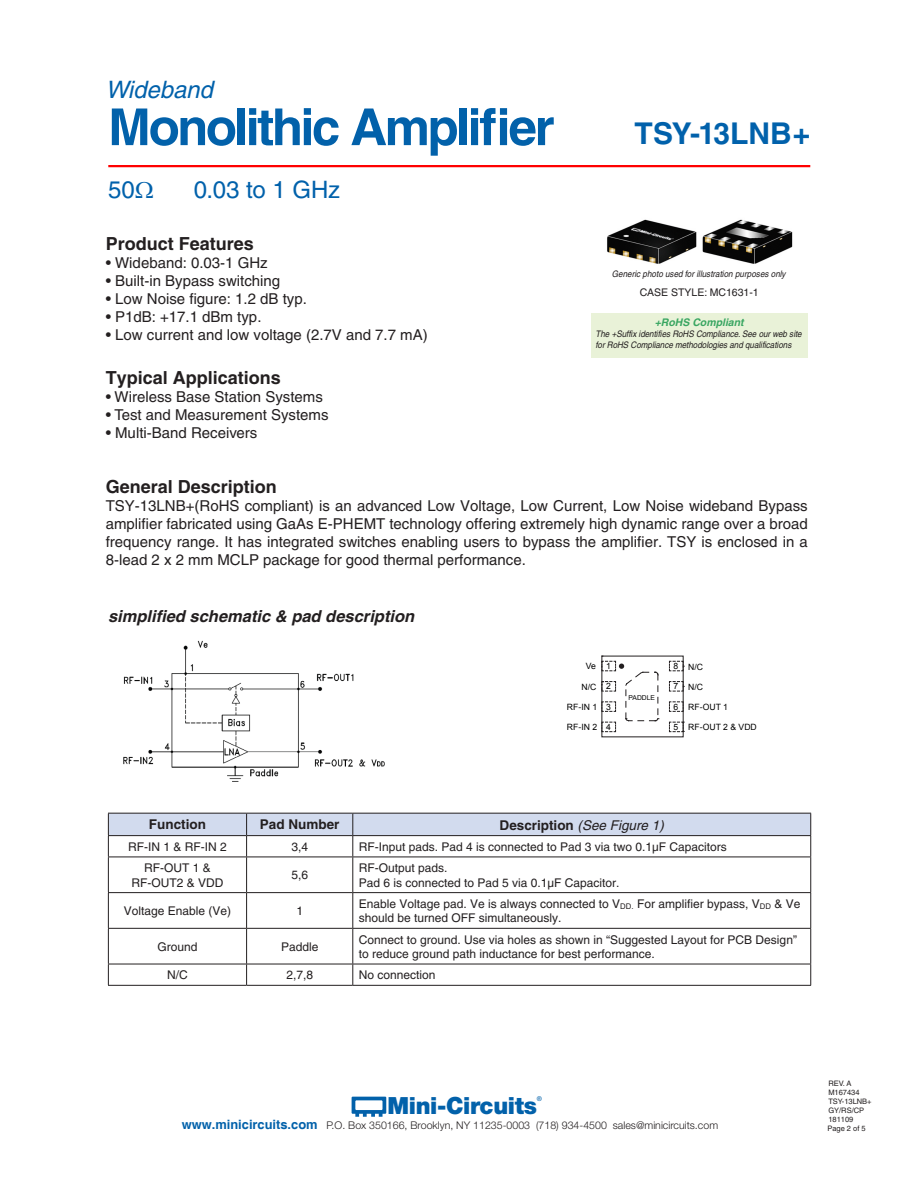
<style>
.page{position:relative;width:918px;height:1188px;background:#fff}
.page>*{position:absolute;margin:0;border:0;box-sizing:border-box;transform-origin:0 0}
.t1{font:700 51px "Helvetica";letter-spacing:-.05em;color:#0261aa}
.MODEL_NUMBER{font:700 30px "Helvetica";letter-spacing:-.005em;color:#0161ab}
.section_head{font:24px "Helvetica";letter-spacing:-.005em;color:#0161ab}
.MODEL_TYPE{font:italic 24px "Helvetica";letter-spacing:-.005em;color:#0161ab}
.t2{font:900 23.7px "Helvetica Neue";letter-spacing:-.015em;color:#0261aa}
.BODY_HEADLINE{font:700 18px "Helvetica";color:#231f20}
.SCHEMATIC___PIN{font:italic 700 16.5px "Helvetica";color:#231f20}
.FEAT___APPL{font:15px/18px "Helvetica";color:#231f20;text-align:justify}
.t3{font:italic 13.5px "Helvetica";color:#231f20}
.t4{font:700 13.5px "Helvetica";color:#231f20}
.t5{font:12px/14.4px "Helvetica";color:#231f20}
.t6{font:300 10.65px "Helvetica Neue";color:#231f20}
.t7{font:10.5px "Helvetica";color:#231f20}
.t8{font:italic 700 10.5px "Helvetica";color:rgb(13 147 68/.8)}
.t9{font:italic 9px/10.8px "Helvetica";letter-spacing:-.005em;color:#231f20;scale:.9 1}
.t10{font:8.7px "Arial";color:#000}
.t11{font:7.5px "Helvetica";color:#231f20}
.t12{font:6.75px "Arial";color:#000}
.t13{font:500 6.6px "Helvetica Neue";color:#0261aa}
.s1{font-weight:700;font-style:normal}
.s2{font-family:"Helvetica";font-weight:700;font-size:12.9px;color:#0261aa}
</style>
<div class="page">
<svg style="left:352px;top:1097px;width:34px;height:20px"></svg>
<hr style="left:108px;top:165px;width:702px;height:2px;background:#f00">
<svg style="left:108px;top:813px;width:703px;height:44px"></svg>
<hr style="left:108px;top:857px;width:139px;height:1px;background:#231f20">
<hr style="left:108px;top:857px;width:1px;height:35px;background:#231f20">
<hr style="left:247px;top:857px;width:106px;height:1px;background:#231f20">
<hr style="left:246px;top:857px;width:1px;height:35px;background:#231f20">
<hr style="left:353px;top:857px;width:458px;height:1px;background:#231f20">
<hr style="left:352px;top:857px;width:1px;height:35px;background:#231f20">
<hr style="left:810px;top:857px;width:1px;height:35px;background:#231f20">
<hr style="left:108px;top:892px;width:139px;height:1px;background:#231f20">
<hr style="left:108px;top:893px;width:1px;height:35px;background:#231f20">
<hr style="left:247px;top:892px;width:106px;height:1px;background:#231f20">
<hr style="left:246px;top:893px;width:1px;height:35px;background:#231f20">
<hr style="left:353px;top:892px;width:458px;height:1px;background:#231f20">
<hr style="left:352px;top:893px;width:1px;height:35px;background:#231f20">
<hr style="left:810px;top:893px;width:1px;height:35px;background:#231f20">
<hr style="left:108px;top:928px;width:139px;height:1px;background:#231f20">
<hr style="left:108px;top:929px;width:1px;height:35px;background:#231f20">
<hr style="left:247px;top:928px;width:106px;height:1px;background:#231f20">
<hr style="left:246px;top:929px;width:1px;height:35px;background:#231f20">
<hr style="left:353px;top:928px;width:458px;height:1px;background:#231f20">
<hr style="left:352px;top:929px;width:1px;height:35px;background:#231f20">
<hr style="left:810px;top:929px;width:1px;height:35px;background:#231f20">
<hr style="left:108px;top:964px;width:139px;height:1px;background:#231f20">
<svg style="left:108px;top:964px;width:1px;height:21px"></svg>
<hr style="left:247px;top:964px;width:106px;height:1px;background:#231f20">
<svg style="left:246px;top:964px;width:1px;height:21px"></svg>
<hr style="left:353px;top:964px;width:458px;height:1px;background:#231f20">
<svg style="left:352px;top:964px;width:1px;height:21px"></svg>
<svg style="left:810px;top:964px;width:1px;height:21px"></svg>
<hr style="left:108px;top:985px;width:139px;height:1px;background:#231f20">
<hr style="left:247px;top:985px;width:106px;height:1px;background:#231f20">
<hr style="left:353px;top:985px;width:458px;height:1px;background:#231f20">
<div style="left:591px;top:313px;width:216px;height:45px;background:#e9f2d8"></div>
<img style="left:607px;top:219px;width:186px;height:45px">
<svg style="left:601px;top:656px;width:83px;height:81px"></svg>
<img style="left:123px;top:640px;width:262px;height:142px">
<p class="MODEL_TYPE" style="left:106px;top:75px;width:109px">Wideband</p>
<h1 class="t1" style="left:108px;top:96px;width:448px">Monolithic Amplifier</h1>
<p class="section_head" style="left:108px;top:175px;width:28px">50</p>
<p class="section_head" style="left:194px;top:175px;width:148px">0.03 to 1 GHz</p>
<p class="BODY_HEADLINE" style="left:106px;top:233px;width:150px">Product Features</p>
<p class="FEAT___APPL" style="left:106px;top:254px;width:163px">• Wideband: 0.03-1 GHz</p>
<p class="FEAT___APPL" style="left:106px;top:272px;width:176px">• Built-in Bypass switching</p>
<p class="FEAT___APPL" style="left:106px;top:290px;width:203px">• Low Noise figure: 1.2 dB typ.</p>
<p class="FEAT___APPL" style="left:106px;top:308px;width:157px">• P1dB: +17.1 dBm typ.</p>
<p class="FEAT___APPL" style="left:106px;top:326px;width:324px">• Low current and low voltage (2.7V and 7.7 mA)</p>
<p class="BODY_HEADLINE" style="left:106px;top:366px;width:177px">Typical Applications</p>
<p class="FEAT___APPL" style="left:106px;top:387px;width:219px">• Wireless Base Station Systems</p>
<p class="FEAT___APPL" style="left:106px;top:405px;width:224px">• Test and Measurement Systems</p>
<p class="FEAT___APPL" style="left:106px;top:423px;width:153px">• Multi-Band Receivers</p>
<p class="MODEL_NUMBER" style="left:635px;top:116px;width:177px">TSY-13LNB+</p>
<p class="t9" style="left:612px;top:269px;width:195px">Generic photo used for illustration purposes only</p>
<p class="t7" style="left:640px;top:286px;width:121px">CASE STYLE: MC1631-1</p>
<p class="t8" style="left:655px;top:316px;width:90px">+RoHS Compliant</p>
<p class="t9" style="left:596px;top:328px;width:231px">The +Suffix identifies RoHS Compliance. See our web site for RoHS Compliance methodologies and qualifications</p>
<p class="BODY_HEADLINE" style="left:106px;top:475px;width:173px">General Description</p>
<p class="FEAT___APPL" style="left:106px;top:496px;width:704px">TSY-13LNB+(RoHS compliant) is an advanced Low Voltage, Low Current, Low Noise wideband Bypass amplifier fabricated using GaAs E-PHEMT technology offering extremely high dynamic range over a broad frequency range. It has integrated switches enabling users to bypass the amplifier. TSY is enclosed in a 8-lead 2 x 2 mm MCLP package for good thermal performance.</p>
<p class="SCHEMATIC___PIN" style="left:108px;top:607px;width:308px">simplified schematic &amp; pad description</p>
<p class="t10" style="left:586px;top:660px;width:12px">Ve</p>
<p class="t10" style="left:688px;top:661px;width:16px">N/C</p>
<p class="t10" style="left:688px;top:681px;width:16px">N/C</p>
<p class="t10" style="left:674px;top:660px;width:6px">8</p>
<p class="t10" style="left:674px;top:680px;width:6px">7</p>
<p class="t10" style="left:674px;top:701px;width:6px">6</p>
<p class="t10" style="left:674px;top:722px;width:6px">5</p>
<p class="t10" style="left:606px;top:660px;width:6px">1</p>
<p class="t10" style="left:606px;top:680px;width:6px">2</p>
<p class="t10" style="left:606px;top:701px;width:6px">3</p>
<p class="t10" style="left:606px;top:722px;width:6px">4</p>
<p class="t10" style="left:581px;top:681px;width:16px">N/C</p>
<p class="t12" style="left:629px;top:693px;width:28px">PADDLE</p>
<p class="t10" style="left:688px;top:701px;width:41px">RF-OUT 1</p>
<p class="t10" style="left:688px;top:721px;width:70px">RF-OUT 2 &amp; VDD</p>
<p class="t10" style="left:567px;top:701px;width:32px">RF-IN 1</p>
<p class="t10" style="left:567px;top:721px;width:32px">RF-IN 2</p>
<p class="t4" style="left:149px;top:816px;width:58px">Function</p>
<p class="t4" style="left:260px;top:816px;width:81px">Pad Number</p>
<p class="t3" style="left:500px;top:817px;width:166px"><span class="s1">Description</span> (See Figure 1)</p>
<p class="t5" style="left:128px;top:839px;width:100px">RF-IN 1 &amp; RF-IN 2</p>
<p class="t5" style="left:291px;top:839px;width:18px">3,4</p>
<p class="t5" style="left:359px;top:839px;width:370px">RF-Input pads. Pad 4 is connected to Pad 3 via two 0.1µF Capacitors</p>
<p class="t5" style="left:144px;top:861px;width:68px">RF-OUT 1 &amp;</p>
<p class="t5" style="left:131px;top:875px;width:94px">RF-OUT2 &amp; VDD</p>
<p class="t5" style="left:359px;top:861px;width:90px">RF-Output pads.</p>
<p class="t5" style="left:359px;top:875px;width:262px">Pad 6 is connected to Pad 5 via 0.1µF Capacitor.</p>
<p class="t5" style="left:291px;top:868px;width:18px">5,6</p>
<p class="t5" style="left:124px;top:904px;width:109px">Voltage Enable (Ve)</p>
<p class="t5" style="left:296px;top:904px;width:8px">1</p>
<p class="t5" style="left:359px;top:896px;width:443px">Enable Voltage pad. Ve is always connected to V<sub>DD.</sub> For amplifier bypass, V<sub>DD</sub> &amp; Ve</p>
<p class="t5" style="left:359px;top:911px;width:204px">should be turned OFF simultaneously.</p>
<p class="t5" style="left:157px;top:939px;width:42px">Ground</p>
<p class="t5" style="left:281px;top:939px;width:39px">Paddle</p>
<p class="t5" style="left:359px;top:932px;width:440px">Connect to ground. Use via holes as shown in “Suggested Layout for PCB Design” to reduce ground path inductance for best performance.</p>
<p class="t5" style="left:167px;top:968px;width:22px">N/C</p>
<p class="t5" style="left:286px;top:968px;width:28px">2,7,8</p>
<p class="t5" style="left:359px;top:968px;width:78px">No connection</p>
<h3 class="t2" style="left:387px;top:1091px;width:151px">Mini-Circuits</h3>
<p class="t13" style="left:537px;top:1095px;width:7px">®</p>
<p class="t6" style="left:182px;top:1119px;width:538px"><span class="s2">www.minicircuits.com</span> P.O. Box 350166, Brooklyn, NY 11235-0003 (718) 934-4500 sales@minicircuits.com</p>
<p class="t11" style="left:828px;top:1079px;width:25px">REV. A</p>
<p class="t11" style="left:828px;top:1088px;width:33px">M167434</p>
<p class="t11" style="left:828px;top:1097px;width:45px">TSY-13LNB+</p>
<p class="t11" style="left:828px;top:1106px;width:37px">GY/RS/CP</p>
<p class="t11" style="left:828px;top:1115px;width:27px">181109</p>
<p class="t11" style="left:828px;top:1124px;width:40px">Page 2 of 5</p>
</div>
